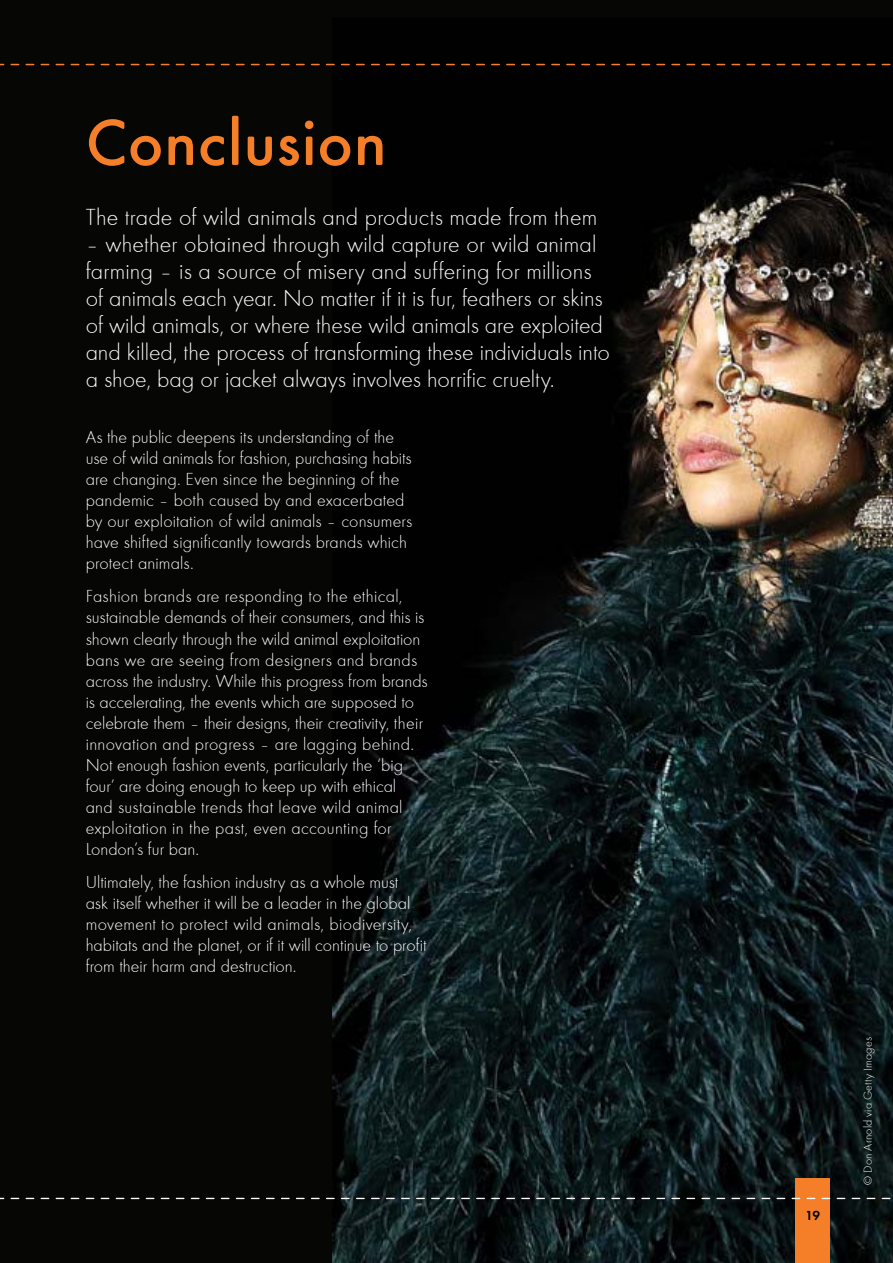
<style>
.page{position:relative;width:893px;height:1263px;background:#060605}
.page>*{position:absolute;margin:0;border:0;box-sizing:border-box;transform-origin:0 0}
.t1{font:500 67.5px "Futura Round";letter-spacing:.01em;color:#f57f29}
.t2{font:300 24px/27px "Futura Round";color:#fff}
.t3{font:300 18px/21px "Futura Round";color:#fff}
.t4{font:600 13.5px "Futura Round";color:#000}
.t5{font:300 12px "Futura Round";letter-spacing:.015em;color:#fff}
</style>
<div class="page">
<img style="left:333px;top:63px;width:560px;height:1200px">
<div style="left:861px;top:1036px;width:17px;height:150px;background:#000;opacity:.5"></div>
<div style="left:796px;top:1178px;width:34px;height:85px;background:#f57f29"></div>
<svg style="left:0;top:64px;width:893px;height:1px"></svg>
<svg style="left:0;top:1198px;width:893px;height:1px"></svg>
<h1 class="t1" style="left:86px;top:115px;width:302px">Conclusion</h1>
<h2 class="t2" style="left:86px;top:205px;width:513px">The trade of wild animals and products made from them</h2>
<p class="t2" style="left:86px;top:232px;width:526px">– whether obtained through wild capture or wild animal farming – is a source of misery and suffering for millions of animals each year. No matter if it is fur, feathers or skins of wild animals, or where these wild animals are exploited and killed, the process of transforming these individuals into a shoe, bag or jacket always involves horrific cruelty.</p>
<p class="t3" style="left:86px;top:427px;width:328px">As the public deepens its understanding of the use of wild animals for fashion, purchasing habits are changing. Even since the beginning of the pandemic – both caused by and exacerbated by our exploitation of wild animals – consumers have shifted significantly towards brands which protect animals.</p>
<p class="t3" style="left:86px;top:587px;width:343px">Fashion brands are responding to the ethical, sustainable demands of their consumers, and this is shown clearly through the wild animal exploitation bans we are seeing from designers and brands across the industry. While this progress from brands is accelerating, the events which are supposed to celebrate them – their designs, their creativity, their innovation and progress – are lagging behind.<br>Not enough fashion events, particularly the ‘big four’ are doing enough to keep up with ethical and sustainable trends that leave wild animal exploitation in the past, even accounting for London’s fur ban.</p>
<p class="t3" style="left:86px;top:873px;width:342px">Ultimately, the fashion industry as a whole must<br>ask itself whether it will be a leader in the global movement to protect wild animals, biodiversity, habitats and the planet, or if it will continue to profit from their harm and destruction.</p>
<p class="t4" style="left:805px;top:1210px;width:16px">19</p>
<p class="t5" style="left:862px;top:1185px;width:149px;rotate:-90deg">© Don Arnold via Getty Images</p>
</div>
